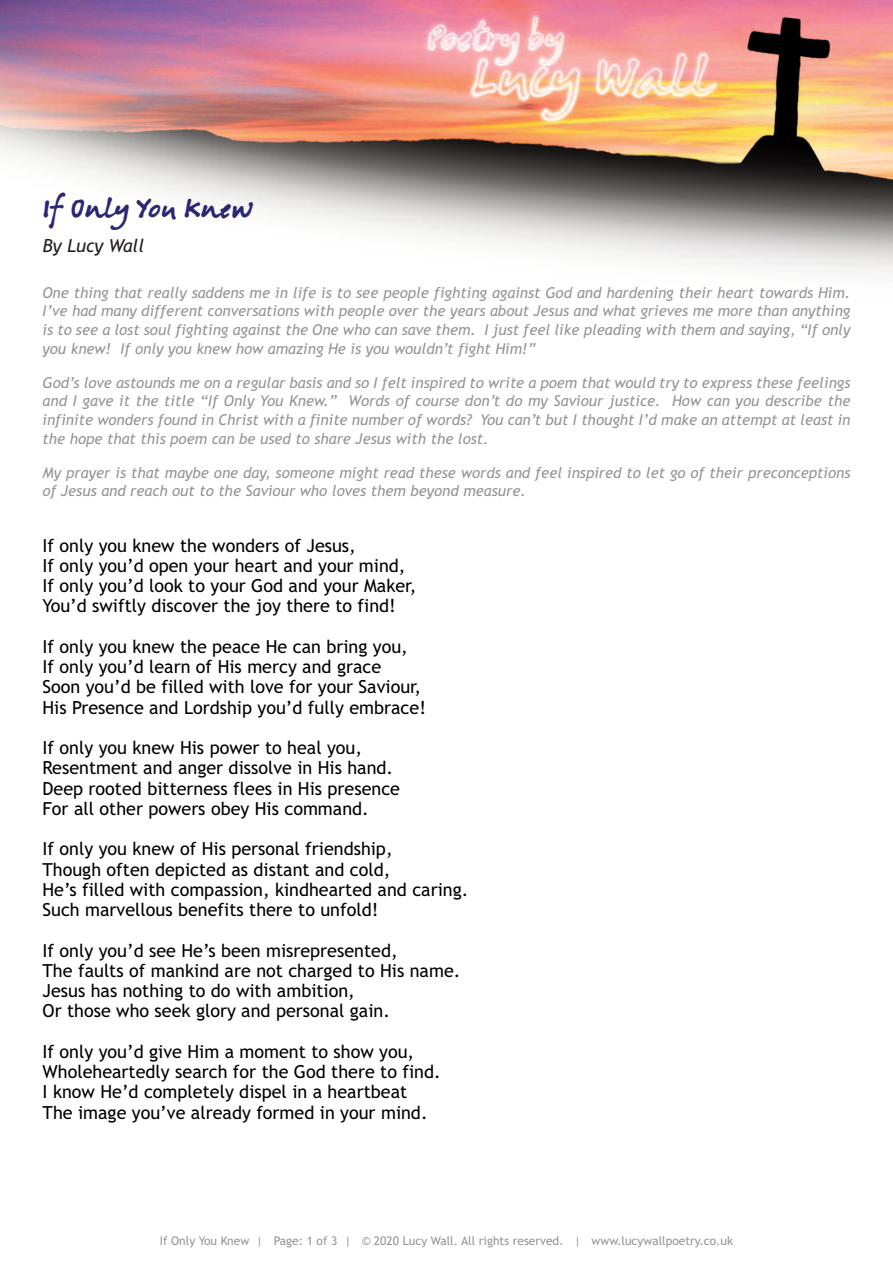
<style>
.page{position:relative;width:893px;height:1263px;background:#fff}
.page>*{position:absolute;margin:0;border:0;box-sizing:border-box;transform-origin:0 0}
.t1{font:27px "Berranger Hand ITC";color:#2b2773}
.t2{font:18px/20.2px "Trebuchet MS";color:#020102}
.t3{font:italic 18px "Trebuchet MS";color:#231f20}
.t4{font:italic 15px/18.8px "Trebuchet MS";color:#939598;text-align:justify}
.t5{font:12px "Trebuchet MS";color:#939598}
</style>
<div class="page">
<img style="left:0;top:0;width:893px;height:274px">
<h1 class="t1" style="left:43px;top:193px;width:213px">If Only You Knew</h1>
<p class="t3" style="left:43px;top:235px;width:103px">By Lucy Wall</p>
<p class="t4" style="left:43px;top:283px;width:809px">One thing that really saddens me in life is to see people fighting against God and hardening their heart towards Him.<br>I’ve had many different conversations with people over the years about Jesus and what grieves me more than anything is to see a lost soul fighting against the One who can save them. I just feel like pleading with them and saying, “If only you knew! If only you knew how amazing He is you wouldn’t fight Him!”</p>
<p class="t4" style="left:43px;top:373px;width:809px">God’s love astounds me on a regular basis and so I felt inspired to write a poem that would try to express these feelings and I gave it the title “If Only You Knew.” Words of course don’t do my Saviour justice. How can you describe the infinite wonders found in Christ with a finite number of words? You can’t but I thought I’d make an attempt at least in the hope that this poem can be used to share Jesus with the lost.</p>
<p class="t4" style="left:43px;top:463px;width:809px">My prayer is that maybe one day, someone might read these words and feel inspired to let go of their preconceptions of Jesus and reach out to the Saviour who loves them beyond measure.</p>
<p class="t2" style="left:43px;top:535px;width:375px">If only you knew the wonders of Jesus,<br>If only you’d open your heart and your mind, If only you’d look to your God and your Maker, You’d swiftly discover the joy there to find!</p>
<p class="t2" style="left:43px;top:636px;width:385px">If only you knew the peace He can bring you,<br>If only you’d learn of His mercy and grace<br>Soon you’d be filled with love for your Saviour, His Presence and Lordship you’d fully embrace!</p>
<p class="t2" style="left:43px;top:738px;width:359px">If only you knew His power to heal you, Resentment and anger dissolve in His hand.<br>Deep rooted bitterness flees in His presence For all other powers obey His command.</p>
<p class="t2" style="left:43px;top:839px;width:427px">If only you knew of His personal friendship,<br>Though often depicted as distant and cold,<br>He’s filled with compassion, kindhearted and caring.<br>Such marvellous benefits there to unfold!</p>
<p class="t2" style="left:43px;top:940px;width:419px">If only you’d see He’s been misrepresented,<br>The faults of mankind are not charged to His name.<br>Jesus has nothing to do with ambition,<br>Or those who seek glory and personal gain.</p>
<p class="t2" style="left:43px;top:1041px;width:400px">If only you’d give Him a moment to show you, Wholeheartedly search for the God there to find.<br>I know He’d completely dispel in a heartbeat The image you’ve already formed in your mind.</p>
<p class="t5" style="left:160px;top:1234px;width:575px">If Only You Knew | Page: 1 of 3 | © 2020 Lucy Wall. All rights reserved. | www.lucywallpoetry.co.uk</p>
</div>
